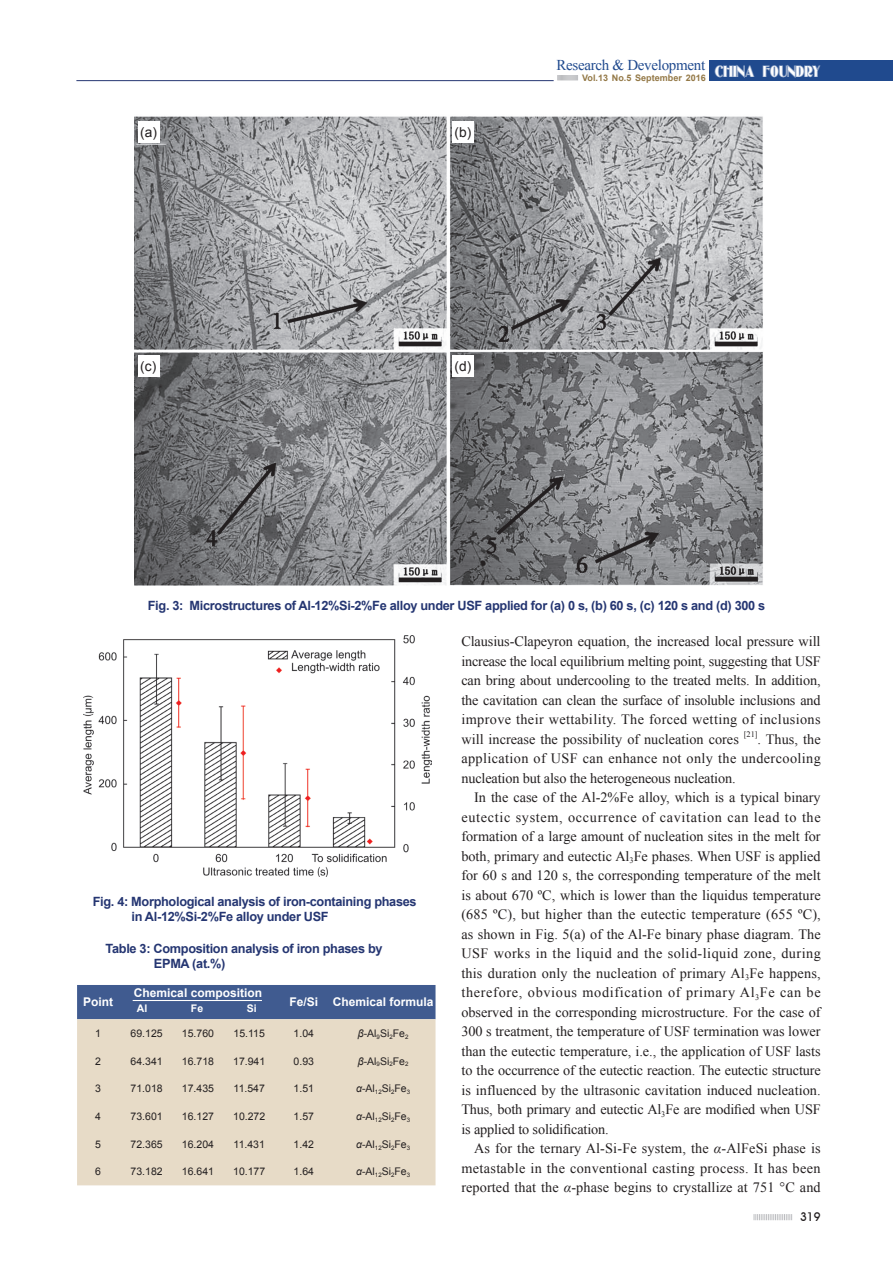
<style>
.page{position:relative;width:893px;height:1263px;background:#fff}
.page>*{position:absolute;margin:0;border:0;box-sizing:border-box;transform-origin:0 0}
.t1{font:15px "Times New Roman";letter-spacing:-.02em;color:#204a8e}
._07-正文{font:14.25px/19.5px "Times New Roman";color:#231f20;text-align:justify}
._13-图片说明{font:13.8px "Arial";color:#231f20}
._13-图片说明-2{font:700 12.75px/15px "Arial";letter-spacing:-.025em;color:#253672}
._12-表格文字{font:700 12px "Arial";color:#fff}
.t2{font:500 12px "Avant Garde IT Cby BT";color:#231f20}
._15-图中字{font:10.5px "Arial";color:#231f20}
._12-表格文字-2{font:700 10.5px "Arial";color:#fff}
.t3{font:700 9px "Arial";letter-spacing:.005em;color:#937846}
._07-正文-2{font:8.25px "Times New Roman";color:#231f20}
.s1{font-family:"Oldgate Lane Outline";font-size:15.6px;color:#fff}
.s2{font-style:italic}
</style>
<div class="page">
<svg style="left:754px;top:1214px;width:38px;height:6px"></svg>
<div style="left:709px;top:60px;width:184px;height:21px;background:#204a8e"></div>
<svg style="left:557px;top:75px;width:21px;height:5px"></svg>
<hr style="left:76px;top:80px;width:478px;height:1px;background:#253672">
<div style="left:77px;top:985px;width:358px;height:34px;background:#405b90"></div>
<div style="left:77px;top:1019px;width:358px;height:166px;background:#e7dbc7"></div>
<hr style="left:133px;top:1000px;width:129px;height:1px;background:#fff">
<img style="left:84px;top:635px;width:347px;height:242px">
<img style="left:135px;top:116px;width:628px;height:470px">
<div style="left:138px;top:121px;width:21px;height:21px;background:#fff"></div>
<div style="left:452px;top:121px;width:21px;height:21px;background:#fff"></div>
<div style="left:138px;top:355px;width:21px;height:21px;background:#fff"></div>
<div style="left:452px;top:355px;width:21px;height:21px;background:#fff"></div>
<p class="_13-图片说明" style="left:140px;top:123px;width:18px">(a)</p>
<p class="_13-图片说明" style="left:454px;top:123px;width:18px">(b)</p>
<p class="t1" style="left:556px;top:55px;width:265px">Research &amp; Development <span class="s1">CHINA FOUNDRY</span></p>
<p class="t3" style="left:582px;top:72px;width:125px">Vol.13 No.5 September 2016</p>
<p class="_13-图片说明" style="left:140px;top:357px;width:18px">(c)</p>
<p class="_13-图片说明" style="left:454px;top:357px;width:18px">(d)</p>
<p class="_13-图片说明-2" style="left:148px;top:598px;width:619px">Fig. 3: Microstructures of Al-12%Si-2%Fe alloy under USF applied for (a) 0 s, (b) 60 s, (c) 120 s and (d) 300 s</p>
<p class="_13-图片说明-2" style="left:132px;top:894px;width:287px;text-indent:-39px">Fig. 4: Morphological analysis of iron-containing phases in Al-12%Si-2%Fe alloy under USF</p>
<p class="_13-图片说明-2" style="left:106px;top:941px;width:279px">Table 3: Composition analysis of iron phases by</p>
<p class="_13-图片说明-2" style="left:154px;top:956px;width:73px">EPMA (at.%)</p>
<p class="_12-表格文字" style="left:83px;top:994px;width:31px">Point</p>
<p class="_12-表格文字" style="left:134px;top:985px;width:130px">Chemical composition</p>
<p class="_12-表格文字" style="left:289px;top:994px;width:30px">Fe/Si</p>
<p class="_12-表格文字" style="left:333px;top:994px;width:102px">Chemical formula</p>
<p class="_12-表格文字-2" style="left:137px;top:1001px;width:12px">Al</p>
<p class="_12-表格文字-2" style="left:191px;top:1001px;width:14px">Fe</p>
<p class="_12-表格文字-2" style="left:247px;top:1001px;width:11px">Si</p>
<p class="_15-图中字" style="left:95px;top:1026px;width:7px">1</p>
<p class="_15-图中字" style="left:131px;top:1026px;width:34px">69.125</p>
<p class="_15-图中字" style="left:182px;top:1026px;width:34px">15.760</p>
<p class="_15-图中字" style="left:234px;top:1026px;width:33px">15.115</p>
<p class="_15-图中字" style="left:294px;top:1026px;width:22px">1.04</p>
<p class="_15-图中字" style="left:358px;top:1026px;width:52px"><span class="s2">β</span>-Al<sub>9</sub>Si<sub>2</sub>Fe<sub>2</sub></p>
<p class="_15-图中字" style="left:95px;top:1054px;width:7px">2</p>
<p class="_15-图中字" style="left:131px;top:1054px;width:34px">64.341</p>
<p class="_15-图中字" style="left:182px;top:1054px;width:34px">16.718</p>
<p class="_15-图中字" style="left:233px;top:1054px;width:34px">17.941</p>
<p class="_15-图中字" style="left:294px;top:1054px;width:22px">0.93</p>
<p class="_15-图中字" style="left:358px;top:1054px;width:52px"><span class="s2">β</span>-Al<sub>9</sub>Si<sub>2</sub>Fe<sub>2</sub></p>
<p class="_15-图中字" style="left:95px;top:1082px;width:7px">3</p>
<p class="_15-图中字" style="left:131px;top:1082px;width:34px">71.018</p>
<p class="_15-图中字" style="left:182px;top:1082px;width:34px">17.435</p>
<p class="_15-图中字" style="left:234px;top:1082px;width:33px">11.547</p>
<p class="_15-图中字" style="left:294px;top:1082px;width:22px">1.51</p>
<p class="_15-图中字" style="left:356px;top:1082px;width:56px"><span class="s2">α</span>-Al<sub>12</sub>Si<sub>2</sub>Fe<sub>3</sub></p>
<p class="_15-图中字" style="left:95px;top:1109px;width:7px">4</p>
<p class="_15-图中字" style="left:131px;top:1109px;width:34px">73.601</p>
<p class="_15-图中字" style="left:182px;top:1109px;width:34px">16.127</p>
<p class="_15-图中字" style="left:233px;top:1109px;width:34px">10.272</p>
<p class="_15-图中字" style="left:294px;top:1109px;width:22px">1.57</p>
<p class="_15-图中字" style="left:356px;top:1109px;width:56px"><span class="s2">α</span>-Al<sub>12</sub>Si<sub>2</sub>Fe<sub>3</sub></p>
<p class="_15-图中字" style="left:95px;top:1137px;width:7px">5</p>
<p class="_15-图中字" style="left:131px;top:1137px;width:34px">72.365</p>
<p class="_15-图中字" style="left:182px;top:1137px;width:34px">16.204</p>
<p class="_15-图中字" style="left:234px;top:1137px;width:33px">11.431</p>
<p class="_15-图中字" style="left:294px;top:1137px;width:22px">1.42</p>
<p class="_15-图中字" style="left:356px;top:1137px;width:56px"><span class="s2">α</span>-Al<sub>12</sub>Si<sub>2</sub>Fe<sub>3</sub></p>
<p class="_15-图中字" style="left:95px;top:1165px;width:7px">6</p>
<p class="_15-图中字" style="left:131px;top:1165px;width:34px">73.182</p>
<p class="_15-图中字" style="left:182px;top:1165px;width:34px">16.641</p>
<p class="_15-图中字" style="left:233px;top:1165px;width:34px">10.177</p>
<p class="_15-图中字" style="left:294px;top:1165px;width:22px">1.64</p>
<p class="_15-图中字" style="left:356px;top:1165px;width:56px"><span class="s2">α</span>-Al<sub>12</sub>Si<sub>2</sub>Fe<sub>3</sub></p>
<p class="_07-正文" style="left:461px;top:631px;width:361px">Clausius-Clapeyron equation, the increased local pressure will increase the local equilibrium melting point, suggesting that USF can bring about undercooling to the treated melts. In addition, the cavitation can clean the surface of insoluble inclusions and improve their wettability. The forced wetting of inclusions will increase the possibility of nucleation cores</p>
<p class="_07-正文-2" style="left:744px;top:729px;width:15px">[21]</p>
<p class="_07-正文" style="left:461px;top:729px;width:361px;text-indent:296px">. Thus, the application of USF can enhance not only the undercooling nucleation but also the heterogeneous nucleation.</p>
<p class="_07-正文" style="left:461px;top:787px;width:361px;text-indent:13px">In the case of the Al-2%Fe alloy, which is a typical binary eutectic system, occurrence of cavitation can lead to the formation of a large amount of nucleation sites in the melt for both, primary and eutectic Al<sub>3</sub>Fe phases. When USF is applied for 60 s and 120 s, the corresponding temperature of the melt is about 670 ºC, which is lower than the liquidus temperature (685 ºC), but higher than the eutectic temperature (655 ºC), as shown in Fig. 5(a) of the Al-Fe binary phase diagram. The USF works in the liquid and the solid-liquid zone, during this duration only the nucleation of primary Al<sub>3</sub>Fe happens, therefore, obvious modification of primary Al<sub>3</sub>Fe can be observed in the corresponding microstructure. For the case of 300 s treatment, the temperature of USF termination was lower than the eutectic temperature, i.e., the application of USF lasts to the occurrence of the eutectic reaction. The eutectic structure is influenced by the ultrasonic cavitation induced nucleation.<br>Thus, both primary and eutectic Al<sub>3</sub>Fe are modified when USF is applied to solidification.</p>
<p class="_07-正文" style="left:461px;top:1138px;width:361px;text-indent:13px">As for the ternary Al-Si-Fe system, the <span class="s2">α</span>-AlFeSi phase is metastable in the conventional casting process. It has been reported that the <span class="s2">α</span>-phase begins to crystallize at 751 °C and</p>
<p class="t2" style="left:800px;top:1209px;width:22px">319</p>
</div>
